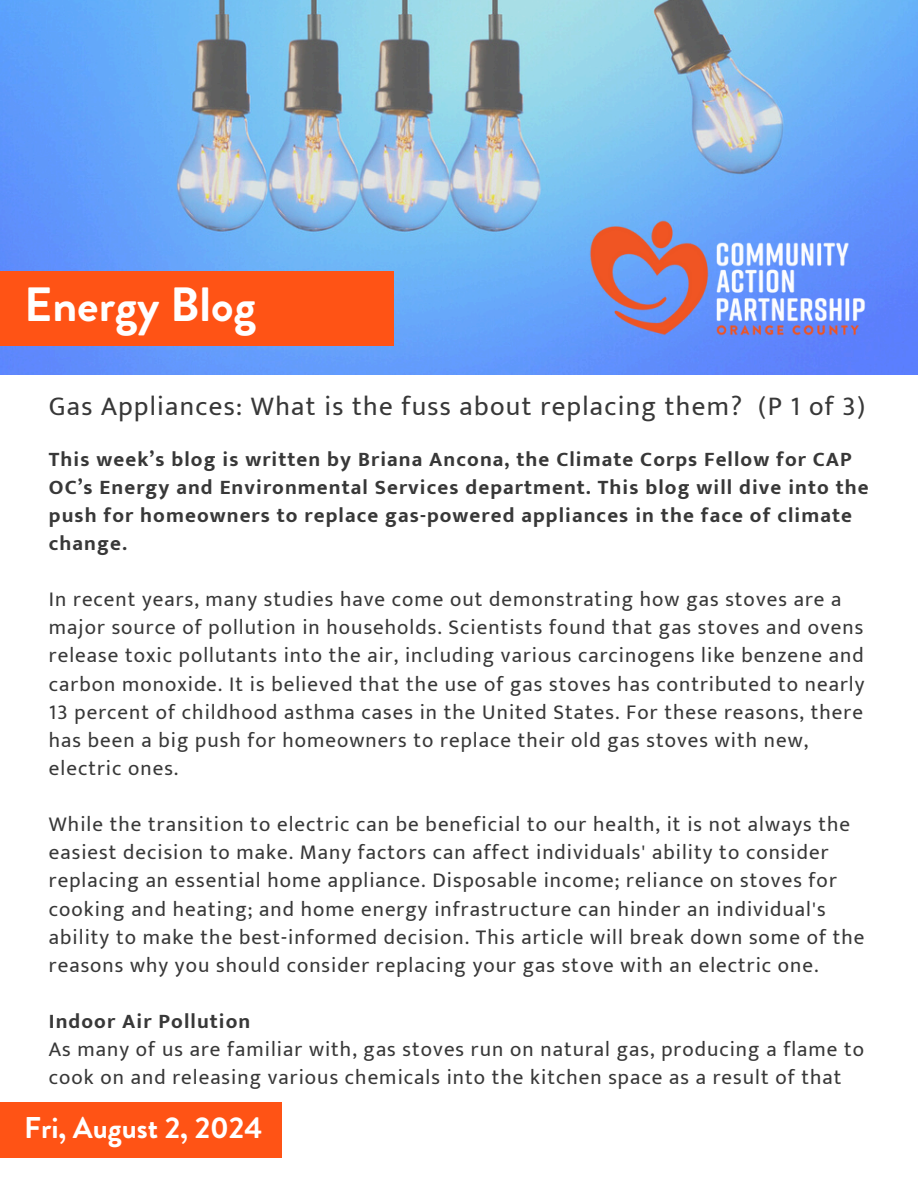
<style>
.page{position:relative;width:918px;height:1188px;background:#fff}
.page>*{position:absolute;margin:0;border:0;box-sizing:border-box;transform-origin:0 0}
.t1{font:700 48px "Brandon Grotesque";color:#fff}
.t2{font:700 30px "Brandon Grotesque";color:#fff}
.t3{font:27px "Mukta";letter-spacing:.05em;color:#383838}
.t4{font:21px/28.2px "Mukta";letter-spacing:.05em;color:#383838}
.t5{font:700 21px/28.2px "Mukta";letter-spacing:.05em;color:#383838}
</style>
<div class="page">
<img style="left:0;top:0;width:918px;height:375px">
<div style="left:0;top:271px;width:393px;height:74px;background:#ff5315"></div>
<img style="left:561px;top:193px;width:332px;height:171px">
<div style="left:0;top:1102px;width:281px;height:55px;background:#ff5315"></div>
<p class="t1" style="left:24px;top:271px;width:233px">Energy Blog</p>
<p class="t3" style="left:49px;top:390px;width:818px">Gas Appliances: What is the fuss about replacing them? (P 1 of 3)</p>
<h1 class="t5" style="left:49px;top:444px;width:821px">This week’s blog is written by Briana Ancona, the Climate Corps Fellow for CAP OC’s Energy and Environmental Services department. This blog will dive into the push for homeowners to replace gas-powered appliances in the face of climate change.</h1>
<p class="t4" style="left:49px;top:585px;width:817px">In recent years, many studies have come out demonstrating how gas stoves are a major source of pollution in households. Scientists found that gas stoves and ovens release toxic pollutants into the air, including various carcinogens like benzene and carbon monoxide. It is believed that the use of gas stoves has contributed to nearly 13 percent of childhood asthma cases in the United States. For these reasons, there has been a big push for homeowners to replace their old gas stoves with new, electric ones.</p>
<h3 class="t4" style="left:49px;top:810px;width:817px">While the transition to electric can be beneficial to our health, it is not always the easiest decision to make. Many factors can affect individuals' ability to consider replacing an essential home appliance. Disposable income; reliance on stoves for cooking and heating; and home energy infrastructure can hinder an individual's ability to make the best-informed decision. This article will break down some of the reasons why you should consider replacing your gas stove with an electric one.</h3>
<h4 class="t5" style="left:49px;top:1007px;width:203px">Indoor Air Pollution</h4>
<p class="t4" style="left:49px;top:1035px;width:817px">As many of us are familiar with, gas stoves run on natural gas, producing a flame to cook on and releasing various chemicals into the kitchen space as a result of that</p>
<p class="t2" style="left:24px;top:1107px;width:240px">Fri, August 2, 2024</p>
</div>
